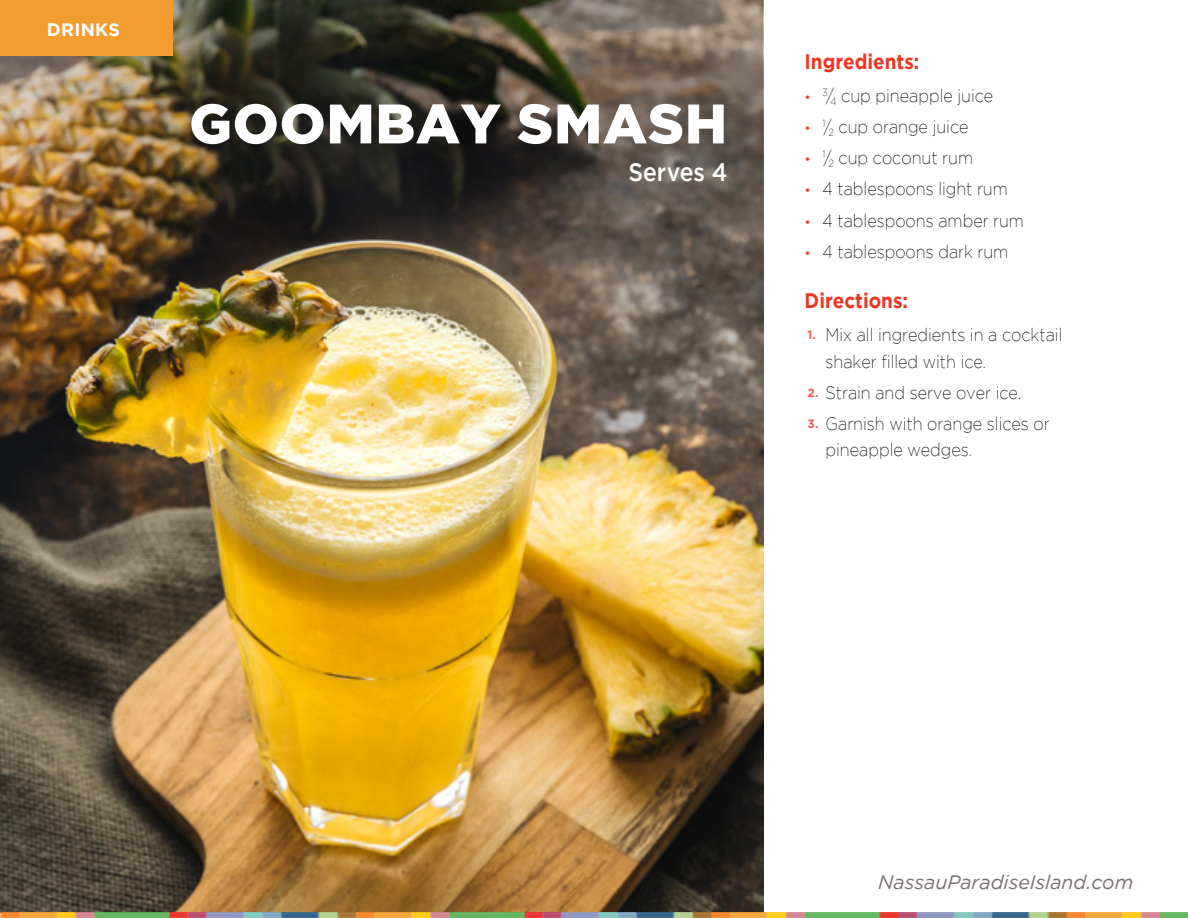
<style>
.page{position:relative;width:1188px;height:918px;background:#fff}
.page>*{position:absolute;margin:0;border:0;box-sizing:border-box;transform-origin:0 0}
.t1{font:900 55.5px "Gotham";letter-spacing:.015em;color:#fff}
.t2{font:500 25.5px "Gotham";color:#fff;scale:.9 1}
.t3{font:700 21px "Gotham";color:#ed3624;scale:.9 1}
.t4{font:italic 19.5px "Gotham";color:#79716f}
.t5{font:200 18px/26.7px "Gotham";color:#000;scale:.9 1}
.t6{font:700 18px "Gotham";letter-spacing:.015em;color:#fff}
.s1{font-weight:300;font-size:13.5px;color:#ed3624}
.s2{font-weight:700;font-size:12px;color:#f15e50}
</style>
<div class="page">
<img style="left:0;top:0;width:763px;height:912px">
<img style="left:0;top:0;width:762px;height:288px">
<div style="left:0;top:0;width:173px;height:56px;background:#f39d30"></div>
<img style="left:0;top:912px;width:1188px;height:6px">
<p class="t6" style="left:47px;top:19px;width:75px">DRINKS</p>
<h1 class="t1" style="left:189px;top:92px;width:539px">GOOMBAY SMASH</h1>
<h2 class="t2" style="left:629px;top:157px;width:111px">Serves 4</h2>
<p class="t3" style="left:805px;top:50px;width:129px">Ingredients:</p>
<p class="t5" style="left:805px;top:82px;width:211px"><span class="s1">•</span> <sup>3</sup>/<sub>4</sub> cup pineapple juice</p>
<p class="t5" style="left:805px;top:113px;width:184px"><span class="s1">•</span> <sup>1</sup>/<sub>2</sub> cup orange juice</p>
<p class="t5" style="left:805px;top:144px;width:189px"><span class="s1">•</span> <sup>1</sup>/<sub>2</sub> cup coconut rum</p>
<p class="t5" style="left:805px;top:176px;width:227px"><span class="s1">•</span> 4 tablespoons light rum</p>
<p class="t5" style="left:805px;top:207px;width:245px"><span class="s1">•</span> 4 tablespoons amber rum</p>
<p class="t5" style="left:805px;top:238px;width:228px"><span class="s1">•</span> 4 tablespoons dark rum</p>
<p class="t3" style="left:805px;top:289px;width:117px">Directions:</p>
<p class="t5" style="left:826px;top:321px;width:265px;text-indent:-18px"><span class="s2">1.</span> Mix all ingredients in a cocktail shaker filled with ice.</p>
<p class="t5" style="left:808px;top:379px;width:239px"><span class="s2">2.</span> Strain and serve over ice.</p>
<p class="t5" style="left:826px;top:410px;width:251px;text-indent:-18px"><span class="s2">3.</span> Garnish with orange slices or pineapple wedges.</p>
<p class="t4" style="left:878px;top:871px;width:256px">NassauParadiseIsland.com</p>
</div>
